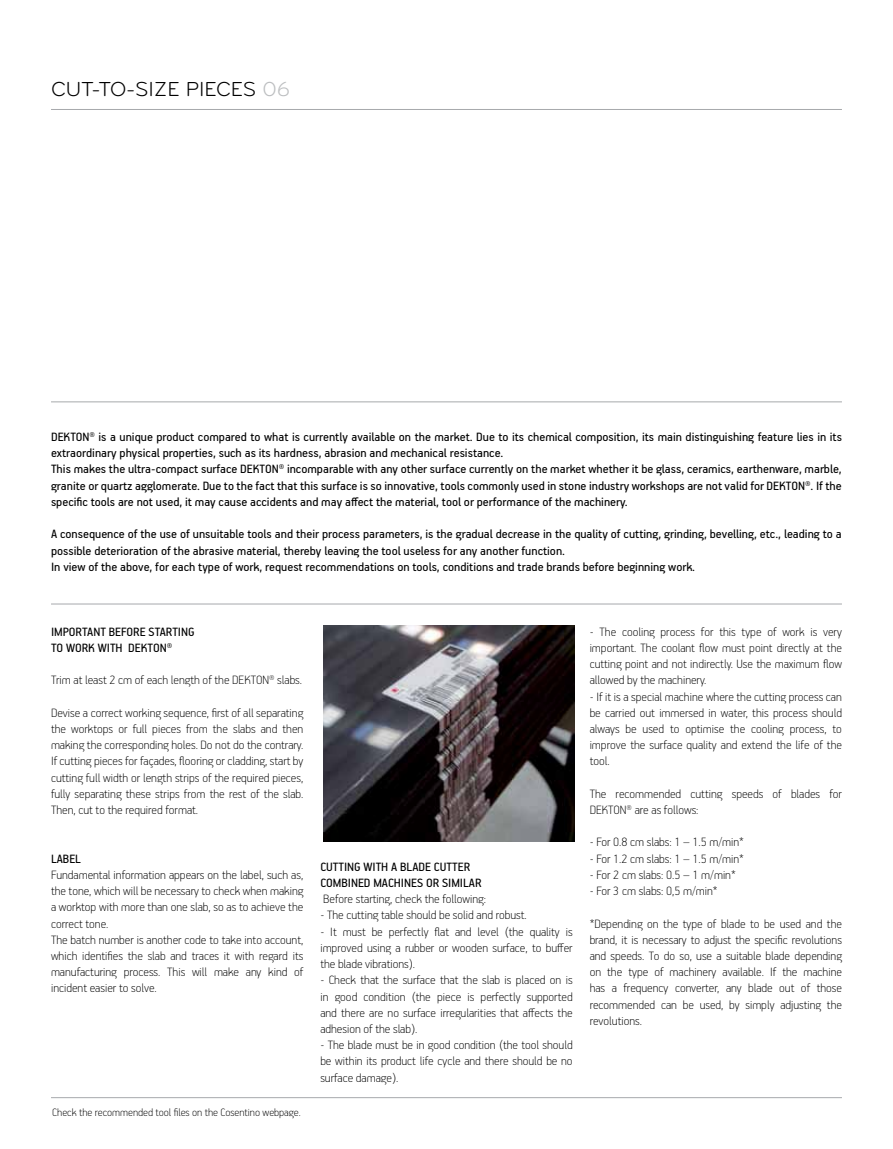
<style>
.page{position:relative;width:893px;height:1149px;background:#fff}
.page>*{position:absolute;margin:0;border:0;box-sizing:border-box;transform-origin:0 0}
.t1{font:21px "Bryant Regular Alt No 1";color:#000}
.t2{font:100 13.5px/16.2px "PF Handbook Pro";color:#000;text-align:justify}
.t3{font:13.5px/16.2px "PF Handbook Pro";color:#000}
.t4{font:100 12px "PF Handbook Pro";color:#000}
.s1{color:#bcbec0}
</style>
<div class="page">
<hr style="left:51px;top:109px;width:791px;height:1px;background:#a7a9ac">
<hr style="left:51px;top:401px;width:791px;height:1px;background:#a7a9ac">
<hr style="left:51px;top:603px;width:791px;height:1px;background:#a7a9ac">
<hr style="left:51px;top:1096px;width:791px;height:1px;background:#a7a9ac">
<img style="left:323px;top:625px;width:251px;height:216px">
<h1 class="t1" style="left:51px;top:78px;width:241px">CUT-TO-SIZE PIECES <span class="s1">06</span></h1>
<p class="t3" style="left:51px;top:428px;width:792px">DEKTON® is a unique product compared to what is currently available on the market. Due to its chemical composition, its main distinguishing feature lies in its extraordinary physical properties, such as its hardness, abrasion and mechanical resistance.<br>This makes the ultra-compact surface DEKTON® incomparable with any other surface currently on the market whether it be glass, ceramics, earthenware, marble, granite or quartz agglomerate. Due to the fact that this surface is so innovative, tools commonly used in stone industry workshops are not valid for DEKTON®. If the specific tools are not used, it may cause accidents and may affect the material, tool or performance of the machinery.</p>
<p class="t3" style="left:51px;top:525px;width:792px">A consequence of the use of unsuitable tools and their process parameters, is the gradual decrease in the quality of cutting, grinding, bevelling, etc., leading to a possible deterioration of the abrasive material, thereby leaving the tool useless for any another function.<br>In view of the above, for each type of work, request recommendations on tools, conditions and trade brands before beginning work.</p>
<p class="t3" style="left:51px;top:622px;width:145px">IMPORTANT BEFORE STARTING<br>TO WORK WITH DEKTON®</p>
<p class="t2" style="left:51px;top:671px;width:253px">Trim at least 2 cm of each length of the DEKTON® slabs.</p>
<p class="t2" style="left:51px;top:703px;width:254px">Devise a correct working sequence, first of all separating the worktops or full pieces from the slabs and then making the corresponding holes. Do not do the contrary.<br>If cutting pieces for façades, flooring or cladding, start by cutting full width or length strips of the required pieces, fully separating these strips from the rest of the slab.<br>Then, cut to the required format.</p>
<p class="t3" style="left:51px;top:849px;width:32px">LABEL</p>
<p class="t2" style="left:51px;top:865px;width:254px;text-align:left">Fundamental information appears on the label, such as, the tone, which will be necessary to check when making a worktop with more than one slab, so as to achieve the correct tone.<br>The batch number is another code to take into account, which identifies the slab and traces it with regard its manufacturing process. This will make any kind of incident easier to solve.</p>
<p class="t3" style="left:320px;top:857px;width:163px">CUTTING WITH A BLADE CUTTER<br>COMBINED MACHINES OR SIMILAR</p>
<p class="t2" style="left:323px;top:890px;width:164px">Before starting, check the following:</p>
<p class="t2" style="left:320px;top:906px;width:208px">- The cutting table should be solid and robust.</p>
<p class="t2" style="left:320px;top:922px;width:254px">- It must be perfectly flat and level (the quality is improved using a rubber or wooden surface, to buffer the blade vibrations).</p>
<p class="t2" style="left:320px;top:971px;width:254px">- Check that the surface that the slab is placed on is in good condition (the piece is perfectly supported and there are no surface irregularities that affects the adhesion of the slab).</p>
<p class="t2" style="left:320px;top:1035px;width:254px">- The blade must be in good condition (the tool should be within its product life cycle and there should be no surface damage).</p>
<p class="t4" style="left:52px;top:1104px;width:250px">Check the recommended tool files on the Cosentino webpage.</p>
<p class="t2" style="left:590px;top:622px;width:254px">- The cooling process for this type of work is very important. The coolant flow must point directly at the cutting point and not indirectly. Use the maximum flow allowed by the machinery.</p>
<p class="t2" style="left:590px;top:687px;width:254px">- If it is a special machine where the cutting process can be carried out immersed in water, this process should always be used to optimise the cooling process, to improve the surface quality and extend the life of the tool.</p>
<p class="t2" style="left:590px;top:784px;width:254px">The recommended cutting speeds of blades for<br>DEKTON® are as follows:</p>
<p class="t2" style="left:590px;top:833px;width:156px">- For 0.8 cm slabs: 1 – 1.5 m/min*</p>
<p class="t2" style="left:590px;top:849px;width:156px">- For 1.2 cm slabs: 1 – 1.5 m/min*</p>
<p class="t2" style="left:590px;top:865px;width:148px">- For 2 cm slabs: 0.5 – 1 m/min*</p>
<p class="t2" style="left:590px;top:881px;width:130px">- For 3 cm slabs: 0,5 m/min*</p>
<p class="t2" style="left:590px;top:914px;width:254px">*Depending on the type of blade to be used and the brand, it is necessary to adjust the specific revolutions and speeds. To do so, use a suitable blade depending on the type of machinery available. If the machine has a frequency converter, any blade out of those recommended can be used, by simply adjusting the revolutions.</p>
</div>
